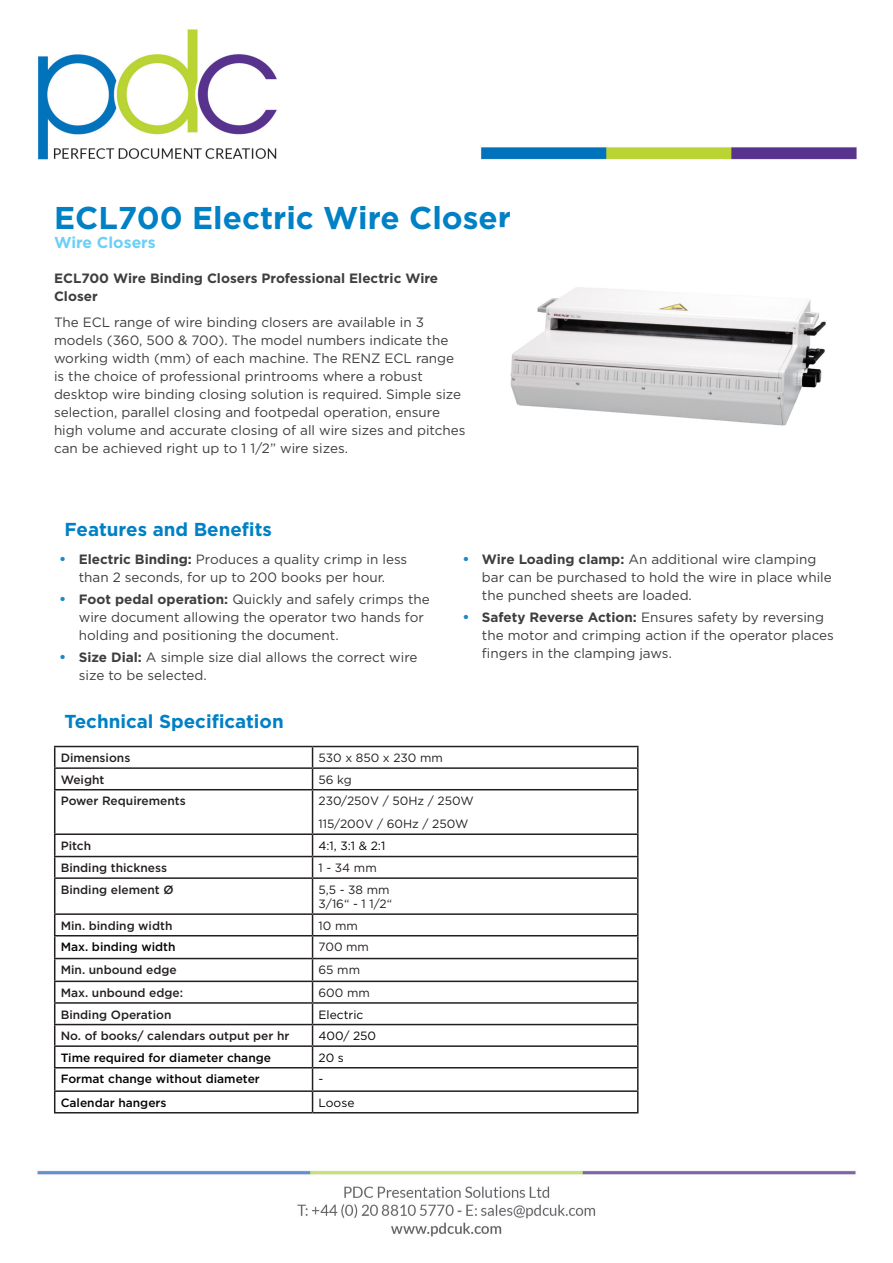
<style>
.page{position:relative;width:893px;height:1263px;background:#fff}
.page>*{position:absolute;margin:0;border:0;box-sizing:border-box;transform-origin:0 0}
.t1{font:700 31.5px "Gotham";color:#0080c5}
.t2{font:700 18.75px "Gotham";color:#0080c5}
.t3{font:700 15.75px "Gotham";color:#6bcff6}
.t4{font:13.5px/18px "Gotham";color:#3e3e3f}
.t5{font:700 13.5px/18px "Gotham";color:#3e3e3f}
.t6{font:500 12px "Gotham";color:#231f20}
.t7{font:12px "Gotham";color:#231f20}
.t8{font:500 12px "Gotham";color:#040503}
.t9{font:12px "Gotham";color:#040503}
.s1{font-weight:700;font-size:14.25px;color:#1b88c9}
.s2{font-weight:700}
</style>
<div class="page">
<img style="left:37px;top:29px;width:820px;height:1208px">
<hr style="left:54px;top:746px;width:259px;height:1px;background:#231f20">
<hr style="left:313px;top:746px;width:326px;height:1px;background:#231f20">
<hr style="left:637px;top:747px;width:2px;height:20px;background:#231f20">
<hr style="left:54px;top:767px;width:259px;height:2px;background:#231f20">
<svg style="left:54px;top:747px;width:1px;height:42px"></svg>
<hr style="left:313px;top:767px;width:326px;height:2px;background:#231f20">
<svg style="left:312px;top:747px;width:1px;height:42px"></svg>
<hr style="left:637px;top:769px;width:2px;height:20px;background:#231f20">
<hr style="left:54px;top:789px;width:259px;height:1px;background:#231f20">
<hr style="left:54px;top:790px;width:1px;height:43px;background:#231f20">
<hr style="left:313px;top:789px;width:326px;height:1px;background:#231f20">
<hr style="left:312px;top:790px;width:1px;height:43px;background:#231f20">
<hr style="left:637px;top:790px;width:2px;height:43px;background:#231f20">
<hr style="left:54px;top:833px;width:259px;height:2px;background:#231f20">
<hr style="left:313px;top:833px;width:326px;height:2px;background:#231f20">
<hr style="left:637px;top:835px;width:2px;height:21px;background:#231f20">
<hr style="left:54px;top:856px;width:259px;height:1px;background:#231f20">
<svg style="left:54px;top:835px;width:1px;height:42px"></svg>
<hr style="left:313px;top:856px;width:326px;height:1px;background:#231f20">
<svg style="left:312px;top:835px;width:1px;height:42px"></svg>
<hr style="left:637px;top:857px;width:2px;height:20px;background:#231f20">
<hr style="left:54px;top:877px;width:259px;height:2px;background:#231f20">
<hr style="left:54px;top:879px;width:1px;height:34px;background:#231f20">
<hr style="left:313px;top:877px;width:326px;height:2px;background:#231f20">
<hr style="left:312px;top:879px;width:1px;height:34px;background:#231f20">
<hr style="left:637px;top:879px;width:2px;height:34px;background:#231f20">
<hr style="left:54px;top:913px;width:259px;height:2px;background:#231f20">
<hr style="left:313px;top:913px;width:326px;height:2px;background:#231f20">
<hr style="left:637px;top:915px;width:2px;height:20px;background:#231f20">
<hr style="left:54px;top:935px;width:259px;height:1px;background:#231f20">
<hr style="left:313px;top:935px;width:326px;height:1px;background:#231f20">
<hr style="left:637px;top:936px;width:2px;height:22px;background:#231f20">
<hr style="left:54px;top:958px;width:259px;height:1px;background:#231f20">
<hr style="left:313px;top:958px;width:326px;height:1px;background:#231f20">
<hr style="left:637px;top:959px;width:2px;height:21px;background:#231f20">
<hr style="left:54px;top:980px;width:259px;height:2px;background:#231f20">
<hr style="left:313px;top:980px;width:326px;height:2px;background:#231f20">
<hr style="left:637px;top:982px;width:2px;height:20px;background:#231f20">
<hr style="left:54px;top:1002px;width:259px;height:2px;background:#231f20">
<hr style="left:313px;top:1002px;width:326px;height:2px;background:#231f20">
<hr style="left:637px;top:1004px;width:2px;height:20px;background:#231f20">
<hr style="left:54px;top:1024px;width:259px;height:1px;background:#231f20">
<hr style="left:313px;top:1024px;width:326px;height:1px;background:#231f20">
<hr style="left:637px;top:1025px;width:2px;height:20px;background:#231f20">
<hr style="left:54px;top:1045px;width:259px;height:2px;background:#231f20">
<hr style="left:313px;top:1045px;width:326px;height:2px;background:#231f20">
<hr style="left:637px;top:1047px;width:2px;height:20px;background:#231f20">
<hr style="left:54px;top:1067px;width:259px;height:1px;background:#231f20">
<hr style="left:313px;top:1067px;width:326px;height:1px;background:#231f20">
<hr style="left:637px;top:1068px;width:2px;height:22px;background:#231f20">
<hr style="left:54px;top:1090px;width:259px;height:2px;background:#231f20">
<svg style="left:54px;top:915px;width:1px;height:197px"></svg>
<hr style="left:313px;top:1090px;width:326px;height:2px;background:#231f20">
<svg style="left:312px;top:915px;width:1px;height:197px"></svg>
<hr style="left:637px;top:1092px;width:2px;height:20px;background:#231f20">
<hr style="left:54px;top:1112px;width:259px;height:1px;background:#231f20">
<hr style="left:313px;top:1112px;width:326px;height:1px;background:#231f20">
<img style="left:496px;top:227px;width:343px;height:266px">
<p class="t1" style="left:54px;top:197px;width:459px">ECL700 Electric Wire Closer</p>
<p class="t3" style="left:54px;top:232px;width:103px">Wire Closers</p>
<p class="t5" style="left:54px;top:269px;width:386px">ECL700 Wire Binding Closers Professional Electric Wire<br>Closer</p>
<p class="t4" style="left:54px;top:313px;width:413px">The ECL range of wire binding closers are available in 3 models (360, 500 &amp; 700). The model numbers indicate the working width (mm) of each machine. The RENZ ECL range is the choice of professional printrooms where a robust desktop wire binding closing solution is required. Simple size selection, parallel closing and footpedal operation, ensure high volume and accurate closing of all wire sizes and pitches can be achieved right up to 1 1/2” wire sizes.</p>
<p class="t2" style="left:65px;top:517px;width:209px">Features and Benefits</p>
<p class="t4" style="left:59px;top:550px;width:350px;text-align:center"><span class="s1">•</span> <span class="s2">Electric Binding:</span> Produces a quality crimp in less than 2 seconds, for up to 200 books per hour.</p>
<p class="t4" style="left:79px;top:590px;width:352px;text-indent:-20px"><span class="s1">•</span> <span class="s2">Foot pedal operation:</span> Quickly and safely crimps the wire document allowing the operator two hands for holding and positioning the document.</p>
<p class="t4" style="left:79px;top:648px;width:340px;text-indent:-20px"><span class="s1">•</span> <span class="s2">Size Dial:</span> A simple size dial allows the correct wire size to be selected.</p>
<p class="t2" style="left:65px;top:708px;width:221px">Technical Specification</p>
<p class="t4" style="left:482px;top:550px;width:351px;text-indent:-20px"><span class="s1">•</span> <span class="s2">Wire Loading clamp:</span> An additional wire clamping bar can be purchased to hold the wire in place while the punched sheets are loaded.</p>
<p class="t4" style="left:482px;top:608px;width:353px;text-indent:-20px"><span class="s1">•</span> <span class="s2">Safety Reverse Action:</span> Ensures safety by reversing the motor and crimping action if the operator places fingers in the clamping jaws.</p>
<p class="t6" style="left:61px;top:750px;width:71px">Dimensions</p>
<p class="t7" style="left:319px;top:750px;width:126px">530 x 850 x 230 mm</p>
<p class="t6" style="left:61px;top:772px;width:45px">Weight</p>
<p class="t7" style="left:319px;top:772px;width:35px">56 kg</p>
<p class="t6" style="left:61px;top:793px;width:127px">Power Requirements</p>
<p class="t7" style="left:319px;top:793px;width:157px">230/250V / 50Hz / 250W</p>
<p class="t7" style="left:319px;top:816px;width:152px">115/200V / 60Hz / 250W</p>
<p class="t6" style="left:61px;top:838px;width:32px">Pitch</p>
<p class="t9" style="left:319px;top:838px;width:68px">4:1, 3:1 &amp; 2:1</p>
<p class="t6" style="left:61px;top:860px;width:108px">Binding thickness</p>
<p class="t7" style="left:319px;top:860px;width:60px">1 - 34 mm</p>
<p class="t6" style="left:61px;top:882px;width:114px">Binding element Ø</p>
<p class="t7" style="left:319px;top:882px;width:73px">5,5 - 38 mm</p>
<p class="t7" style="left:319px;top:896px;width:75px">3/16“ - 1 1/2“</p>
<p class="t6" style="left:61px;top:918px;width:113px">Min. binding width</p>
<p class="t7" style="left:319px;top:918px;width:41px">10 mm</p>
<p class="t8" style="left:61px;top:939px;width:116px">Max. binding width</p>
<p class="t7" style="left:319px;top:939px;width:52px">700 mm</p>
<p class="t6" style="left:61px;top:962px;width:118px">Min. unbound edge</p>
<p class="t7" style="left:319px;top:962px;width:43px">65 mm</p>
<p class="t6" style="left:61px;top:985px;width:124px">Max. unbound edge:</p>
<p class="t7" style="left:319px;top:985px;width:53px">600 mm</p>
<p class="t6" style="left:61px;top:1006px;width:112px">Binding Operation</p>
<p class="t9" style="left:319px;top:1007px;width:46px">Electric</p>
<p class="t6" style="left:61px;top:1028px;width:230px">No. of books/ calendars output per hr</p>
<p class="t9" style="left:319px;top:1028px;width:59px">400/ 250</p>
<p class="t8" style="left:61px;top:1050px;width:212px">Time required for diameter change</p>
<p class="t9" style="left:319px;top:1050px;width:27px">20 s</p>
<p class="t8" style="left:61px;top:1071px;width:201px">Format change without diameter</p>
<p class="t9" style="left:319px;top:1071px;width:6px">-</p>
<p class="t8" style="left:61px;top:1095px;width:107px">Calendar hangers</p>
<p class="t9" style="left:319px;top:1095px;width:37px">Loose</p>
</div>
